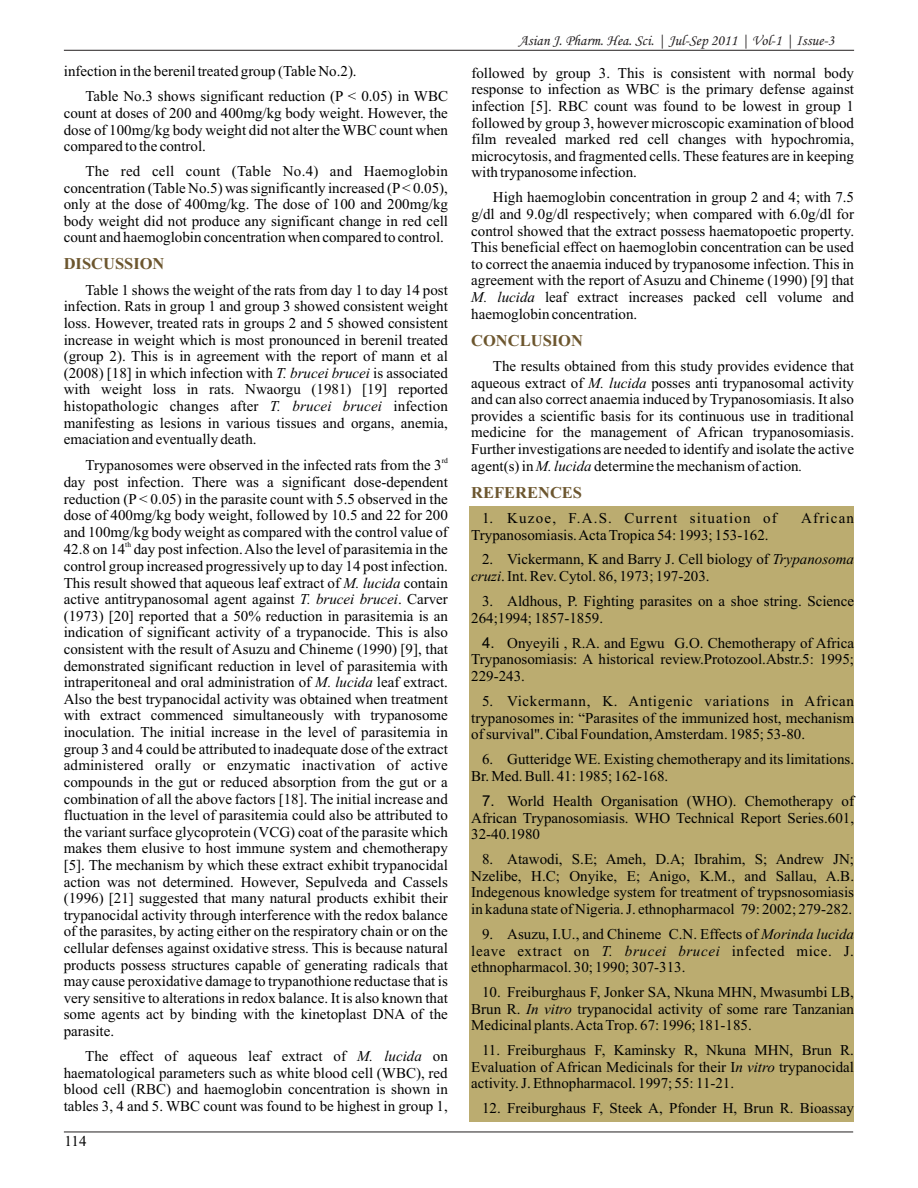
<style>
.page{position:relative;width:918px;height:1188px;background:#fff}
.page>*{position:absolute;margin:0;border:0;box-sizing:border-box;transform-origin:0 0}
.t1{font:700 16.5px "Times New Roman";color:#6c562e}
.t2{font:15px/16.6px "Times New Roman";color:#000;text-align:justify}
.t3{font:italic 15px "Monotype Corsiva";color:#231f20}
.t4{font:15px "Times New Roman";letter-spacing:.08em;color:#000}
.t5{font:7.5px "Times New Roman";color:#000}
.s1{font-style:italic}
.s2{font-family:"Arial"}
</style>
<div class="page">
<div style="left:469px;top:506px;width:385px;height:616px;background:#bbac70"></div>
<hr style="left:64px;top:50px;width:790px;height:1px;background:#231f20">
<hr style="left:64px;top:1132px;width:789px;height:1px;background:#231f20">
<p class="t2" style="left:85px;top:60px;width:364px;line-height:24.9px;text-indent:-22px">infection in the berenil treated group (Table No.2).<br>Table No.3 shows significant reduction (P &lt; 0.05) in WBC</p>
<p class="t2" style="left:64px;top:106px;width:386px">count at doses of 200 and 400mg/kg body weight. However, the dose of 100mg/kg body weight did not alter the WBC count when compared to the control.</p>
<p class="t2" style="left:64px;top:164px;width:386px;text-indent:22px">The red cell count (Table No.4) and Haemoglobin concentration (Table No.5) was significantly increased (P&lt; 0.05), only at the dose of 400mg/kg. The dose of 100 and 200mg/kg body weight did not produce any significant change in red cell count and haemoglobin concentration when compared to control.</p>
<p class="t2" style="left:64px;top:283px;width:386px;text-indent:22px">Table 1 shows the weight of the rats from day 1 to day 14 post infection. Rats in group 1 and group 3 showed consistent weight loss. However, treated rats in groups 2 and 5 showed consistent increase in weight which is most pronounced in berenil treated (group 2). This is in agreement with the report of mann et al (2008) [18] in which infection with <span class="s1">T. brucei brucei</span> is associated with weight loss in rats. Nwaorgu (1981) [19] reported histopathologic changes after <span class="s1">T. brucei brucei</span> infection manifesting as lesions in various tissues and organs, anemia, emaciation and eventually death.</p>
<p class="t5" style="left:442px;top:458px;width:8px">rd</p>
<p class="t2" style="left:64px;top:459px;width:386px;text-align:left;text-indent:22px">Trypanosomes were observed in the infected rats from the 3 day post infection. There was a significant dose-dependent reduction (P &lt; 0.05) in the parasite count with 5.5 observed in the dose of 400mg/kg body weight, followed by 10.5 and 22 for 200 and 100mg/kg body weight as compared with the control value of</p>
<p class="t5" style="left:125px;top:542px;width:7px">th</p>
<p class="t2" style="left:64px;top:542px;width:386px">42.8 on 14 day post infection. Also the level of parasitemia in the control group increased progressively up to day 14 post infection.<br>This result showed that aqueous leaf extract of <span class="s1">M. lucida</span> contain active antitrypanosomal agent against <span class="s1">T. brucei brucei</span>. Carver (1973) [20] reported that a 50% reduction in parasitemia is an indication of significant activity of a trypanocide. This is also consistent with the result of Asuzu and Chineme (1990) [9], that demonstrated significant reduction in level of parasitemia with intraperitoneal and oral administration of <span class="s1">M. lucida</span> leaf extract.<br>Also the best trypanocidal activity was obtained when treatment with extract commenced simultaneously with trypanosome inoculation. The initial increase in the level of parasitemia in group 3 and 4 could be attributed to inadequate dose of the extract administered orally or enzymatic inactivation of active compounds in the gut or reduced absorption from the gut or a combination of all the above factors [18]. The initial increase and fluctuation in the level of parasitemia could also be attributed to the variant surface glycoprotein (VCG) coat of the parasite which makes them elusive to host immune system and chemotherapy [5]. The mechanism by which these extract exhibit trypanocidal action was not determined. However, Sepulveda and Cassels (1996) [21] suggested that many natural products exhibit their trypanocidal activity through interference with the redox balance of the parasites, by acting either on the respiratory chain or on the cellular defenses against oxidative stress. This is because natural products possess structures capable of generating radicals that may cause peroxidative damage to trypanothione reductase that is very sensitive to alterations in redox balance. It is also known that some agents act by binding with the kinetoplast DNA of the parasite.</p>
<p class="t2" style="left:64px;top:1049px;width:386px;text-indent:22px">The effect of aqueous leaf extract of <span class="s1">M. lucida</span> on haematological parameters such as white blood cell (WBC), red blood cell (RBC) and haemoglobin concentration is shown in tables 3, 4 and 5. WBC count was found to be highest in group 1,</p>
<p class="t1" style="left:64px;top:258px;width:102px">DISCUSSION</p>
<p class="t2" style="left:65px;top:1134px;width:23px">114</p>
<p class="t3" style="left:519px;top:35px;width:317px">Asian J. Pharm. Hea. Sci. | Jul-Sep 2011 | Vol-1 | Issue-3</p>
<p class="t2" style="left:471px;top:66px;width:384px">followed by group 3. This is consistent with normal body response to infection as WBC is the primary defense against infection [5]. RBC count was found to be lowest in group 1 followed by group 3, however microscopic examination of blood film revealed marked red cell changes with hypochromia, microcytosis, and fragmented cells. These features are in keeping with trypanosome infection.</p>
<p class="t2" style="left:471px;top:190px;width:384px;text-indent:22px">High haemoglobin concentration in group 2 and 4; with 7.5 g/dl and 9.0g/dl respectively; when compared with 6.0g/dl for control showed that the extract possess haematopoetic property.<br>This beneficial effect on haemoglobin concentration can be used to correct the anaemia induced by trypanosome infection. This in agreement with the report of Asuzu and Chineme (1990) [9] that <span class="s1">M. lucida</span> leaf extract increases packed cell volume and haemoglobin concentration.</p>
<p class="t2" style="left:471px;top:359px;width:384px;text-indent:22px">The results obtained from this study provides evidence that aqueous extract of <span class="s1">M. lucida</span> posses anti trypanosomal activity and can also correct anaemia induced by Trypanosomiasis. It also provides a scientific basis for its continuous use in traditional medicine for the management of African trypanosomiasis.<br>Further investigations are needed to identify and isolate the active agent(s) in <span class="s1">M. lucida</span> determine the mechanism of action<span class="s1">.</span></p>
<p class="t4" style="left:482px;top:513px;width:296px">1. Kuzoe, F.A.S. Current situation of</p>
<p class="t4" style="left:801px;top:513px;width:54px">African</p>
<p class="t2" style="left:471px;top:528px;width:299px">Trypanosomiasis. Acta Tropica 54: 1993; 153-162.</p>
<p class="t2" style="left:471px;top:553px;width:384px;text-indent:11px">2. Vickermann, K and Barry J. Cell biology of <span class="s1">Trypanosoma cruzi</span>. Int. Rev. Cytol. 86, 1973; 197-203.</p>
<p class="t2" style="left:471px;top:594px;width:384px;text-indent:11px">3. Aldhous, P. Fighting parasites on a shoe string. Science<br>264;1994; 1857-1859.</p>
<p class="t2" style="left:471px;top:636px;width:384px;text-indent:11px"><span class="s2">4.</span> Onyeyili , R.A. and Egwu G.O. Chemotherapy of Africa Trypanosomiasis: A historical review.Protozool.Abstr.5: 1995; 229-243.</p>
<p class="t2" style="left:471px;top:694px;width:384px;text-indent:11px">5. Vickermann, K. Antigenic variations in African trypanosomes in: “Parasites of the immunized host, mechanism of survival''. Cibal Foundation, Amsterdam. 1985; 53-80.</p>
<p class="t2" style="left:471px;top:752px;width:384px;text-indent:11px">6. Gutteridge WE. Existing chemotherapy and its limitations.<br>Br. Med. Bull. 41: 1985; 162-168.</p>
<p class="t2" style="left:471px;top:794px;width:384px;text-indent:11px"><span class="s2">7.</span> World Health Organisation (WHO). Chemotherapy of African Trypanosomiasis. WHO Technical Report Series.601, 32-40.1980</p>
<p class="t2" style="left:471px;top:852px;width:384px;text-indent:11px">8. Atawodi, S.E; Ameh, D.A; Ibrahim, S; Andrew JN; Nzelibe, H.C; Onyike, E; Anigo, K.M., and Sallau, A.B.<br>Indegenous knowledge system for treatment of trypsnosomiasis in kaduna state of Nigeria. J. ethnopharmacol 79: 2002; 279-282.</p>
<p class="t2" style="left:471px;top:927px;width:384px;text-indent:11px">9. Asuzu, I.U., and Chineme C.N. Effects of <span class="s1">Morinda lucida </span>leave extract on <span class="s1">T. brucei brucei</span> infected mice. J. ethnopharmacol. 30; 1990; 307-313.</p>
<p class="t2" style="left:471px;top:985px;width:384px;text-indent:11px">10. Freiburghaus F, Jonker SA, Nkuna MHN, Mwasumbi LB, Brun R. <span class="s1">In vitro</span> trypanocidal activity of some rare Tanzanian Medicinal plants. Acta Trop. 67: 1996; 181-185.</p>
<p class="t2" style="left:471px;top:1043px;width:384px;text-indent:11px">11. Freiburghaus F, Kaminsky R, Nkuna MHN, Brun R.<br>Evaluation of African Medicinals for their I<span class="s1">n vitro</span> trypanocidal activity. J. Ethnopharmacol. 1997; 55: 11-21.</p>
<p class="t2" style="left:482px;top:1101px;width:374px">12. Freiburghaus F, Steek A, Pfonder H, Brun R. Bioassay</p>
<p class="t1" style="left:471px;top:334px;width:113px">CONCLUSION</p>
<p class="t1" style="left:471px;top:486px;width:112px">REFERENCES</p>
</div>
